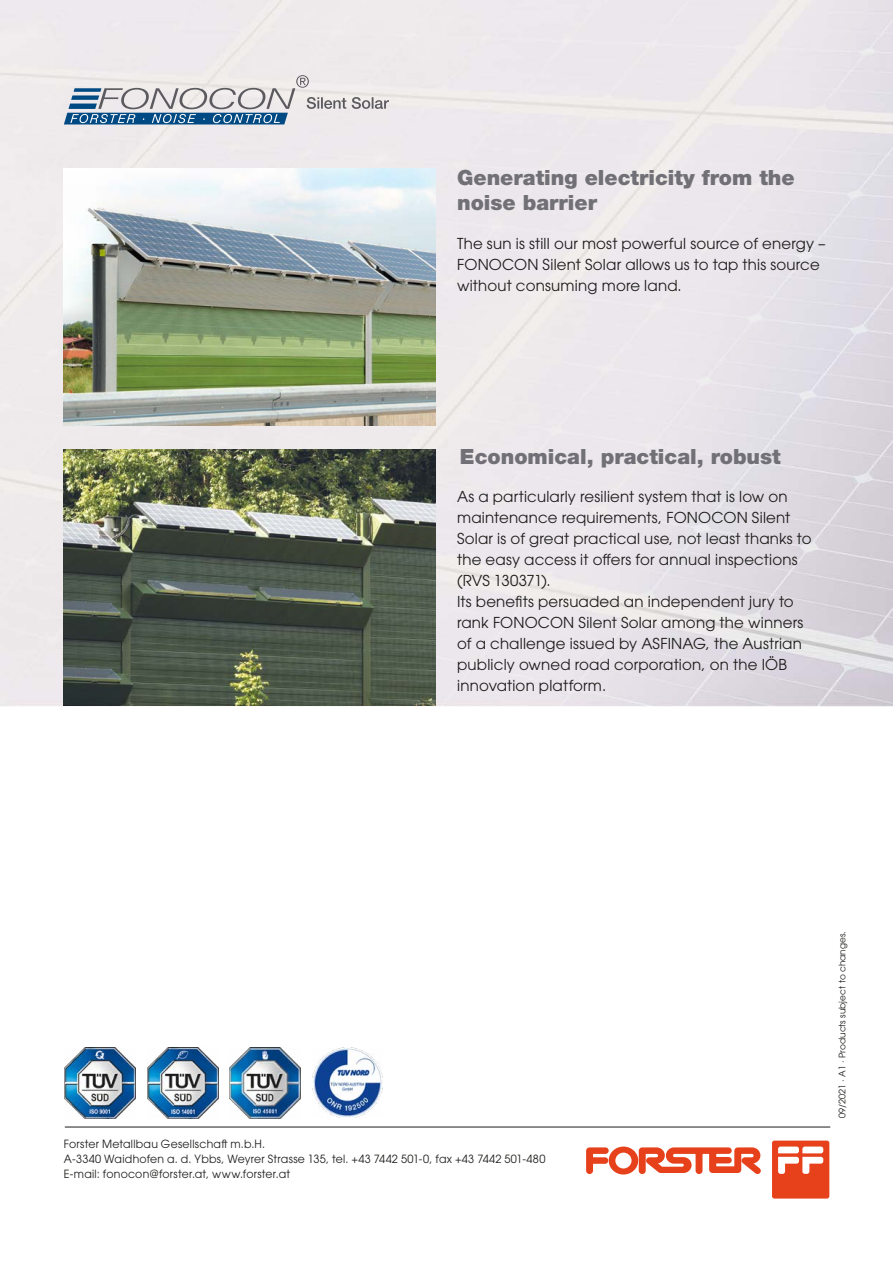
<style>
.page{position:relative;width:893px;height:1263px;background:#fff}
.page>*{position:absolute;margin:0;border:0;box-sizing:border-box;transform-origin:0 0}
.Titel_2{font:900 21px/25.2px "Helvetica Neue LT Pro";color:#707076}
.t1{font:15px/21px "ITC Avant Garde Pro";letter-spacing:.01em;color:#1d1d1b}
.t2{font:11.25px "ITC Avant Garde Pro";letter-spacing:.025em;color:#1d1d1b}
.t3{font:9px "ITC Avant Garde Pro";color:#1d1d1b}
</style>
<div class="page">
<img style="left:0;top:0;width:893px;height:706px">
<svg style="left:64px;top:75px;width:325px;height:49px;background:#bdc5ce"></svg>
<div style="left:772px;top:1140px;width:57px;height:58px;background:#e7411c;border-radius:2px"></div>
<svg style="left:778px;top:1146px;width:45px;height:28px"></svg>
<svg style="left:586px;top:1146px;width:175px;height:28px"></svg>
<hr style="left:65px;top:1127px;width:765px;height:1px;background:#1d1d1b">
<img style="left:64px;top:169px;width:372px;height:256px">
<img style="left:64px;top:449px;width:372px;height:257px">
<img style="left:148px;top:1047px;width:70px;height:71px">
<img style="left:65px;top:1048px;width:71px;height:70px">
<img style="left:230px;top:1047px;width:70px;height:71px">
<img style="left:312px;top:1047px;width:71px;height:71px">
<h2 class="Titel_2" style="left:457px;top:165px;width:339px">Generating electricity from the noise barrier</h2>
<p class="t1" style="left:457px;top:233px;width:370px">The sun is still our most powerful source of energy –<br>FONOCON Silent Solar allows us to tap this source without consuming more land.</p>
<h2 class="Titel_2" style="left:460px;top:443px;width:322px">Economical, practical, robust</h2>
<p class="t1" style="left:457px;top:486px;width:356px">As a particularly resilient system that is low on maintenance requirements, FONOCON Silent Solar is of great practical use, not least thanks to the easy access it offers for annual inspections (RVS 130371).</p>
<p class="t1" style="left:457px;top:591px;width:348px">Its benefits persuaded an independent jury to rank FONOCON Silent Solar among the winners of a challenge issued by ASFINAG, the Austrian publicly owned road corporation, on the IÖB innovation platform.</p>
<p class="t2" style="left:64px;top:1136px;width:203px">Forster Metallbau Gesellschaft m.b.H.</p>
<p class="t2" style="left:64px;top:1151px;width:483px">A-3340 Waidhofen a. d. Ybbs, Weyrer Strasse 135, tel. +43 7442 501-0, fax +43 7442 501-480</p>
<p class="t2" style="left:64px;top:1166px;width:228px">E-mail: fonocon@forster.at, www.forster.at</p>
<p class="t3" style="left:837px;top:1118px;width:189px;rotate:-90deg">09/2021 · A1 · Products subject to changes.</p>
</div>
